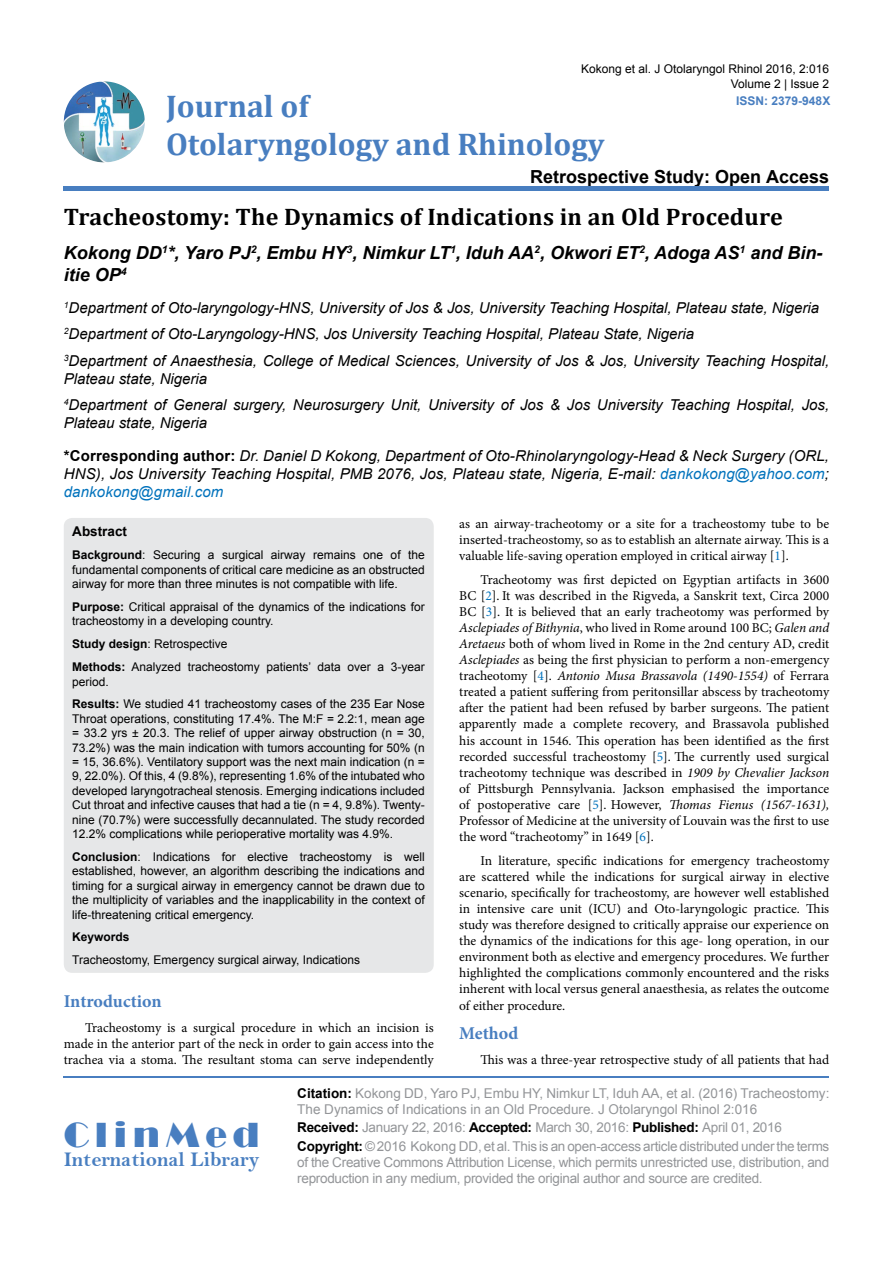
<style>
.page{position:relative;width:893px;height:1263px;background:#fff}
.page>*{position:absolute;margin:0;border:0;box-sizing:border-box;transform-origin:0 0}
.t1{font:36px "Broadway";letter-spacing:.16em;color:#487ec0}
.t2{font:700 31.5px/37.8px "Cambria";color:#487ec0}
.t3{font:700 24px "Cambria";letter-spacing:.01em;color:#000}
.t4{font:21px "Bell MT Bold";color:#487ec0}
.t5{font:italic 700 18px/21.6px "Arial";color:#000}
.t6{font:700 18px "Arial";color:#000}
.t7{font:700 18px "Minion Pro";color:#487ec0}
.t8{font:italic 15px/26.5px "Arial";color:#000}
.t9{font:13.5px/16px "Minion Pro";color:#000;text-align:justify}
.t10{font:13.5px/18.3px "Arial";letter-spacing:-.02em;color:#939598}
.t11{font:13.5px/16.2px "Arial";color:#939598}
.t12{font:700 13.5px "Arial";color:#000}
.t13{font:12px/14.4px "Arial";color:#000;text-align:justify}
.t14{font:700 12px "Arial";color:#487ec0}
.t15{font:700 12px "Arial";color:#000}
.s1{font-weight:700;font-style:normal}
.s2{color:#0072bc}
.s3{font-style:italic}
.s4{font-weight:700}
.s5{font-weight:700;color:#000}
</style>
<div class="page">
<img style="left:64px;top:81px;width:81px;height:81px;border-radius:41px">
<div style="left:64px;top:186px;width:765px;height:5px;background:#487ec0"></div>
<hr style="left:64px;top:1076px;width:765px;height:2px;background:#487ec0">
<div style="left:64px;top:518px;width:370px;height:455px;background:#e6e7e8;border-radius:9px"></div>
<p class="t13" style="left:581px;top:60px;width:250px;line-height:15.9px;text-align:right">Kokong et al. J Otolaryngol Rhinol 2016, 2:016<br>Volume 2 | Issue 2</p>
<p class="t14" style="left:736px;top:92px;width:96px">ISSN: 2379-948X</p>
<h2 class="t2" style="left:166px;top:86px;width:440px">Journal of<br>Otolaryngology and Rhinology</h2>
<h3 class="t6" style="left:530px;top:164px;width:301px">Retrospective Study: Open Access</h3>
<h3 class="t3" style="left:64px;top:200px;width:720px">Tracheostomy: The Dynamics of Indications in an Old Procedure</h3>
<h3 class="t5" style="left:64px;top:243px;width:760px">Kokong DD<sup>1</sup>*, Yaro PJ<sup>2</sup>, Embu HY<sup>3</sup>, Nimkur LT<sup>1</sup>, Iduh AA<sup>2</sup>, Okwori ET<sup>2</sup>, Adoga AS<sup>1</sup> and Bin&shy;itie OP<sup>4</sup></h3>
<p class="t8" style="left:64px;top:295px;width:767px"><sup>1</sup>Department of Oto-laryngology-HNS, University of Jos &amp; Jos, University Teaching Hospital, Plateau state, Nigeria<br><sup>2</sup>Department of Oto-Laryngology-HNS, Jos University Teaching Hospital, Plateau State, Nigeria<br><sup>3</sup>Department of Anaesthesia, College of Medical Sciences, University of Jos &amp; Jos, University Teaching Hospital,</p>
<p class="t8" style="left:64px;top:366px;width:767px">Plateau state, Nigeria<br><sup>4</sup>Department of General surgery, Neurosurgery Unit, University of Jos &amp; Jos University Teaching Hospital, Jos,</p>
<p class="t8" style="left:64px;top:407px;width:767px;line-height:32.2px">Plateau state, Nigeria<br><span class="s1">*Corresponding author:</span> Dr. Daniel D Kokong, Department of Oto-Rhinolaryngology-Head &amp; Neck Surgery (ORL,</p>
<p class="t8" style="left:64px;top:465px;width:767px;line-height:18px">HNS), Jos University Teaching Hospital, PMB 2076, Jos, Plateau state, Nigeria, E-mail: <span class="s2">dankokong@yahoo.com</span>; <span class="s2">dankokong@gmail.com</span></p>
<p class="t9" style="left:459px;top:515px;width:371px">as an airway-tracheotomy or a site for a tracheostomy tube to be inserted-tracheostomy, so as to establish an alternate airway. This is a valuable life-saving operation employed in critical airway [<span class="s2">1</span>].</p>
<p class="t9" style="left:459px;top:572px;width:372px;text-indent:21px">Tracheotomy was first depicted on Egyptian artifacts in 3600<br>BC [<span class="s2">2</span>]. It was described in the Rigveda, a Sanskrit text, Circa 2000<br>BC [<span class="s2">3</span>]. It is believed that an early tracheotomy was performed by <span class="s3">Asclepiades of Bithynia</span>, who lived in Rome around 100 BC; <span class="s3">Galen and Aretaeus</span> both of whom lived in Rome in the 2nd century AD, credit <span class="s3">Asclepiades</span> as being the first physician to perform a non-emergency tracheotomy [<span class="s2">4</span>]. <span class="s3">Antonio Musa Brassavola (1490-1554)</span> of Ferrara treated a patient suffering from peritonsillar abscess by tracheotomy after the patient had been refused by barber surgeons. The patient apparently made a complete recovery, and Brassavola published his account in 1546. This operation has been identified as the first recorded successful tracheostomy [<span class="s2">5</span>]. The currently used surgical tracheotomy technique was described in <span class="s3">1909 by Chevalier Jackson </span>of Pittsburgh Pennsylvania. Jackson emphasised the importance of postoperative care [<span class="s2">5</span>]. However, <span class="s3">Thomas Fienus (1567-1631), </span>Professor of Medicine at the university of Louvain was the first to use the word “tracheotomy” in 1649 [<span class="s2">6</span>].</p>
<p class="t9" style="left:459px;top:853px;width:371px;text-indent:21px">In literature, specific indications for emergency tracheostomy are scattered while the indications for surgical airway in elective scenario, specifically for tracheostomy, are however well established in intensive care unit (ICU) and Oto-laryngologic practice. This study was therefore designed to critically appraise our experience on the dynamics of the indications for this age- long operation, in our environment both as elective and emergency procedures. We further highlighted the complications commonly encountered and the risks inherent with local versus general anaesthesia, as relates the outcome of either procedure.</p>
<h3 class="t7" style="left:459px;top:1021px;width:61px">Method</h3>
<p class="t9" style="left:480px;top:1052px;width:350px">This was a three-year retrospective study of all patients that had</p>
<p class="t12" style="left:72px;top:522px;width:56px">Abstract</p>
<p class="t13" style="left:72px;top:548px;width:354px"><span class="s4">Background</span>: Securing a surgical airway remains one of the fundamental components of critical care medicine as an obstructed airway for more than three minutes is not compatible with life.</p>
<p class="t13" style="left:72px;top:600px;width:354px"><span class="s4">Purpose:</span> Critical appraisal of the dynamics of the indications for tracheostomy in a developing country.</p>
<p class="t13" style="left:72px;top:633px;width:354px;line-height:23px"><span class="s4">Study design</span>: Retrospective<br><span class="s4">Methods:</span> Analyzed tracheostomy patients’ data over a 3-year</p>
<p class="t13" style="left:72px;top:670px;width:354px;line-height:23px">period.<br><span class="s4">Results:</span> We studied 41 tracheostomy cases of the 235 Ear Nose</p>
<p class="t13" style="left:72px;top:711px;width:354px">Throat operations, constituting 17.4%. The M:F = 2.2:1, mean age = 33.2 yrs ± 20.3. The relief of upper airway obstruction (n = 30, 73.2%) was the main indication with tumors accounting for 50% (n = 15, 36.6%). Ventilatory support was the next main indication (n = 9, 22.0%). Of this, 4 (9.8%), representing 1.6% of the intubated who developed laryngotracheal stenosis. Emerging indications included Cut throat and infective causes that had a tie (n = 4, 9.8%). Twenty&shy;nine (70.7%) were successfully decannulated. The study recorded 12.2% complications while perioperative mortality was 4.9%.</p>
<p class="t13" style="left:72px;top:850px;width:354px"><span class="s4">Conclusion</span>: Indications for elective tracheostomy is well established, however, an algorithm describing the indications and timing for a surgical airway in emergency cannot be drawn due to the multiplicity of variables and the inapplicability in the context of life-threatening critical emergency.</p>
<p class="t15" style="left:72px;top:929px;width:59px">Keywords</p>
<p class="t13" style="left:72px;top:953px;width:289px">Tracheostomy, Emergency surgical airway, Indications</p>
<h3 class="t7" style="left:64px;top:989px;width:99px">Introduction</h3>
<p class="t9" style="left:64px;top:1019px;width:371px;text-indent:21px">Tracheostomy is a surgical procedure in which an incision is made in the anterior part of the neck in order to gain access into the trachea via a stoma. The resultant stoma can serve independently</p>
<h1 class="t1" style="left:64px;top:1113px;width:197px">ClinMed</h1>
<h3 class="t4" style="left:64px;top:1147px;width:197px">International Library</h3>
<p class="t11" style="left:297px;top:1085px;width:534px"><span class="s5">Citation:</span> Kokong DD, Yaro PJ, Embu HY, Nimkur LT, Iduh AA, et al. (2016) Tracheostomy:<br>The Dynamics of Indications in an Old Procedure. J Otolaryngol Rhinol 2:016</p>
<p class="t10" style="left:297px;top:1118px;width:534px"><span class="s5">Received:</span> January 22, 2016: <span class="s5">Accepted:</span> March 30, 2016: <span class="s5">Published:</span> April 01, 2016<br><span class="s5">Copyright:</span> © 2016 Kokong DD, et al. This is an open-access article distributed under the terms</p>
<p class="t10" style="left:297px;top:1154px;width:534px;line-height:16.2px">of the Creative Commons Attribution License, which permits unrestricted use, distribution, and reproduction in any medium, provided the original author and source are credited.</p>
</div>
